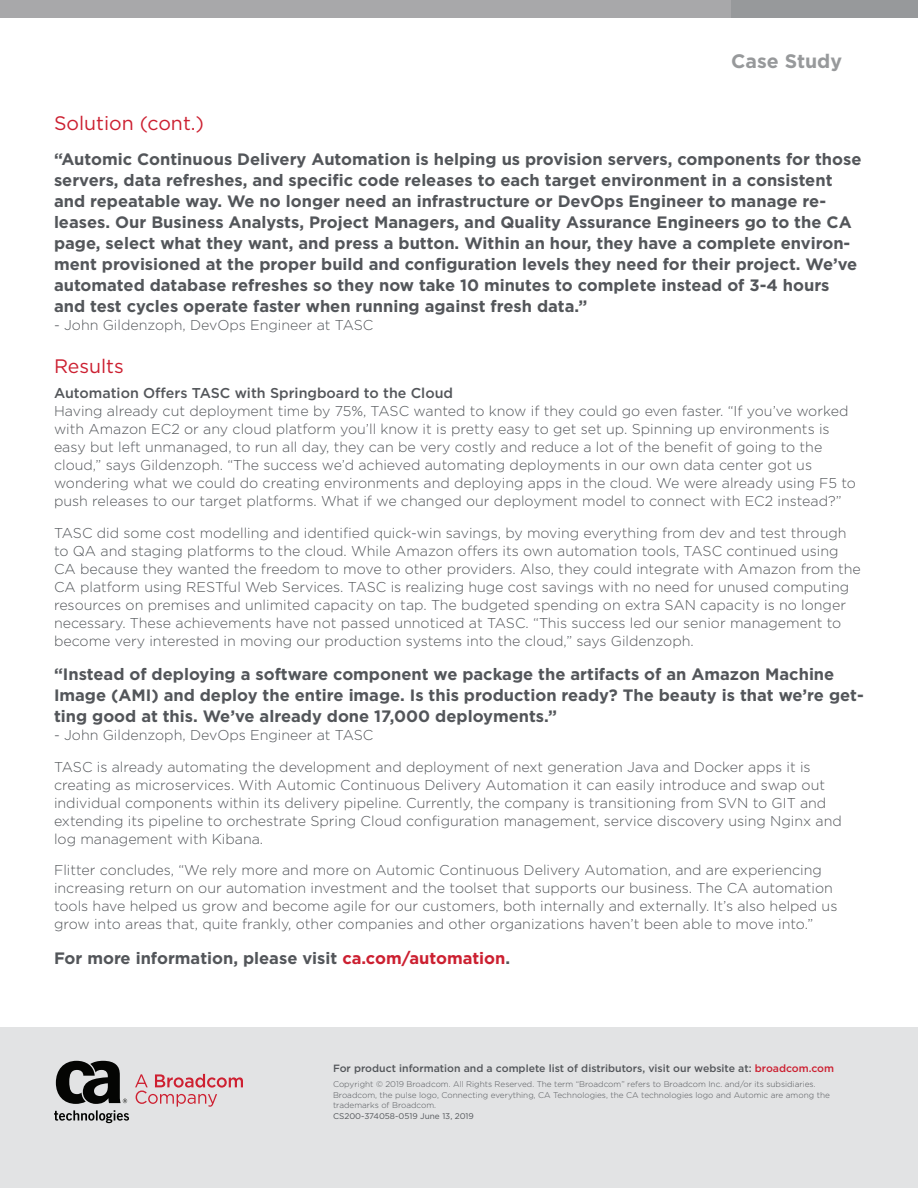
<style>
.page{position:relative;width:918px;height:1188px;background:#fff}
.page>*{position:absolute;margin:0;border:0;box-sizing:border-box;transform-origin:0 0}
.t1{font:19.5px "Gotham";color:#cc2031}
.t2{font:700 19.5px "Gotham";color:#97999b}
.t3{font:700 16.5px/21px "Gotham";color:#53565a}
.t4{font:300 14.25px/18px "Gotham";color:#53565a}
.t5{font:500 14.25px "Gotham";color:#53565a}
.t6{font:500 10.5px "Gotham";color:#53565a}
.t7{font:300 8.25px/10.5px "Gotham";color:#53565a}
.t8{font:8.25px "Gotham";color:#53565a}
.s1{color:#cc2031}
</style>
<div class="page">
<div style="left:0;top:0;width:735px;height:18px;background:#a8a8aa"></div>
<div style="left:731px;top:0;width:187px;height:18px;background:#97999b"></div>
<div style="left:0;top:1028px;width:918px;height:160px;background:#e2e3e4"></div>
<svg style="left:135px;top:1074px;width:108px;height:33px"></svg>
<svg style="left:54px;top:1061px;width:75px;height:62px"></svg>
<h1 class="t2" style="left:731px;top:48px;width:113px">Case Study</h1>
<h1 class="t1" style="left:54px;top:111px;width:152px">Solution (cont.)</h1>
<p class="t3" style="left:54px;top:148px;width:809px">“Automic Continuous Delivery Automation is helping us provision servers, components for those servers, data refreshes, and specific code releases to each target environment in a consistent and repeatable way. We no longer need an infrastructure or DevOps Engineer to manage re&shy;leases. Our Business Analysts, Project Managers, and Quality Assurance Engineers go to the CA page, select what they want, and press a button. Within an hour, they have a complete environ&shy;ment provisioned at the proper build and configuration levels they need for their project. We’ve automated database refreshes so they now take 10 minutes to complete instead of 3-4 hours and test cycles operate faster when running against fresh data.”</p>
<p class="t4" style="left:54px;top:315px;width:321px">- John Gildenzoph, DevOps Engineer at TASC</p>
<h1 class="t1" style="left:54px;top:354px;width:71px">Results</h1>
<p class="t5" style="left:54px;top:384px;width:401px">Automation Offers TASC with Springboard to the Cloud</p>
<p class="t4" style="left:54px;top:402px;width:804px">Having already cut deployment time by 75%, TASC wanted to know if they could go even faster. “If you’ve worked with Amazon EC2 or any cloud platform you’ll know it is pretty easy to get set up. Spinning up environments is easy but left unmanaged, to run all day, they can be very costly and reduce a lot of the benefit of going to the cloud,” says Gildenzoph. “The success we’d achieved automating deployments in our own data center got us wondering what we could do creating environments and deploying apps in the cloud. We were already using F5 to push releases to our target platforms. What if we changed our deployment model to connect with EC2 instead?”</p>
<p class="t4" style="left:54px;top:523px;width:808px">TASC did some cost modelling and identified quick-win savings, by moving everything from dev and test through to QA and staging platforms to the cloud. While Amazon offers its own automation tools, TASC continued using CA because they wanted the freedom to move to other providers. Also, they could integrate with Amazon from the CA platform using RESTful Web Services. TASC is realizing huge cost savings with no need for unused computing resources on premises and unlimited capacity on tap. The budgeted spending on extra SAN capacity is no longer necessary. These achievements have not passed unnoticed at TASC. “This success led our senior management to become very interested in moving our production systems into the cloud,” says Gildenzoph.</p>
<p class="t3" style="left:54px;top:664px;width:811px">“Instead of deploying a software component we package the artifacts of an Amazon Machine<br>Image (AMI) and deploy the entire image. Is this production ready? The beauty is that we’re get&shy;ting good at this. We’ve already done 17,000 deployments.”</p>
<p class="t4" style="left:54px;top:726px;width:321px">- John Gildenzoph, DevOps Engineer at TASC</p>
<p class="t4" style="left:54px;top:757px;width:789px">TASC is already automating the development and deployment of next generation Java and Docker apps it is creating as microservices. With Automic Continuous Delivery Automation it can easily introduce and swap out individual components within its delivery pipeline. Currently, the company is transitioning from SVN to GIT and extending its pipeline to orchestrate Spring Cloud configuration management, service discovery using Nginx and log management with Kibana.</p>
<p class="t4" style="left:54px;top:861px;width:785px">Flitter concludes, “We rely more and more on Automic Continuous Delivery Automation, and are experiencing increasing return on our automation investment and the toolset that supports our business. The CA automation tools have helped us grow and become agile for our customers, both internally and externally. It’s also helped us grow into areas that, quite frankly, other companies and other organizations haven’t been able to move into.”</p>
<p class="t3" style="left:54px;top:947px;width:458px">For more information, please visit <span class="s1">ca.com/automation</span>.</p>
<p class="t6" style="left:333px;top:1062px;width:503px">For product information and a complete list of distributors, visit our website at: <span class="s1">broadcom.com</span></p>
<p class="t7" style="left:333px;top:1079px;width:498px">Copyright © 2019 Broadcom. All Rights Reserved. The term “Broadcom” refers to Broadcom Inc. and/or its subsidiaries.<br>Broadcom, the pulse logo, Connecting everything, CA Technologies, the CA technologies logo and Automic are among the trademarks of Broadcom.</p>
<p class="t8" style="left:333px;top:1111px;width:142px">CS200-374058-0519 June 13, 2019</p>
</div>
